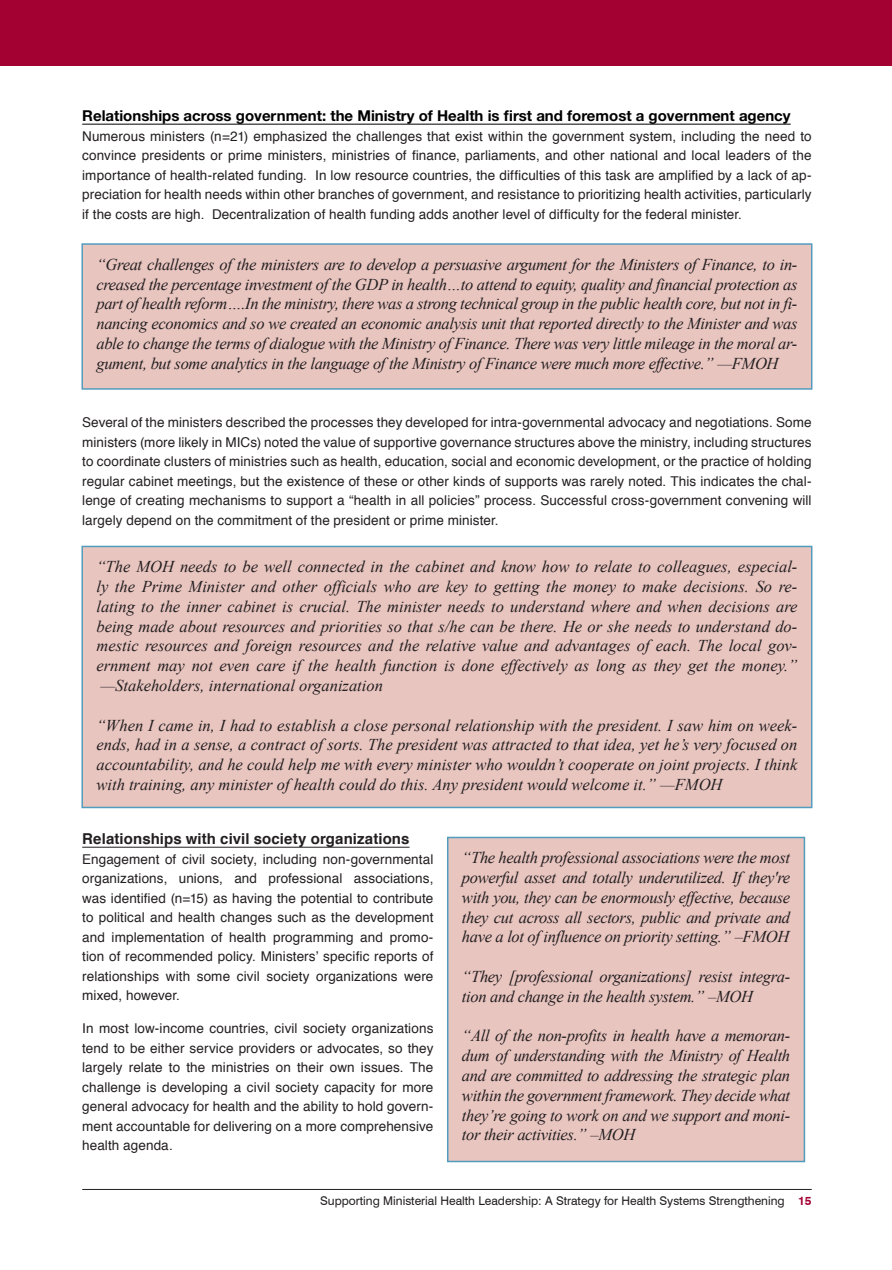
<style>
.page{position:relative;width:892px;height:1270px;background:#fff}
.page>*{position:absolute;margin:0;border:0;box-sizing:border-box;transform-origin:0 0}
.Pull_Quote_Large{font:italic 16.5px/19.8px "Times New Roman";letter-spacing:-.02em;color:#231f20;text-align:justify}
.Header_4{font:700 15px "Helvetica Neue LT";color:#000}
.Header_4-2{font:700 15px "Helvetica";letter-spacing:.005em;color:#231f20}
.Body{font:13.5px/19.5px "Helvetica";letter-spacing:.01em;color:#231f20;text-align:justify}
.t1{font:12px "Swiss 721 BT";color:#231f20}
.s1{font-weight:700;color:#a40133}
</style>
<div class="page">
<div style="left:0;top:0;width:891px;height:66px;background:#a40133"></div>
<hr style="left:82px;top:1189px;width:729px;height:1px;background:#231f20">
<hr style="left:82px;top:124px;width:708px;height:1px;background:#000">
<hr style="left:82px;top:847px;width:327px;height:1px;background:#231f20">
<div style="left:82px;top:244px;width:729px;height:145px;background:#e9c5c0"></div>
<div style="left:81px;top:243px;width:731px;height:147px;border:2px solid #529cbe"></div>
<div style="left:82px;top:546px;width:729px;height:261px;background:#e9c5c0"></div>
<div style="left:81px;top:546px;width:731px;height:262px;border:2px solid #529cbe"></div>
<div style="left:447px;top:837px;width:357px;height:324px;background:#e9c5c0"></div>
<div style="left:447px;top:837px;width:358px;height:325px;border:2px solid #529cbe"></div>
<p class="Header_4" style="left:82px;top:107px;width:709px">Relationships across government: the Ministry of Health is first and foremost a government agency</p>
<p class="Body" style="left:82px;top:127px;width:730px">Numerous ministers (n=21) emphasized the challenges that exist within the government system, including the need to convince presidents or prime ministers, ministries of finance, parliaments, and other national and local leaders of the importance of health-related funding. In low resource countries, the difficulties of this task are amplified by a lack of ap&shy;preciation for health needs within other branches of government, and resistance to prioritizing health activities, particularly if the costs are high. Decentralization of health funding adds another level of difficulty for the federal minister.</p>
<p class="Pull_Quote_Large" style="left:96px;top:254px;width:702px">“Great challenges of the ministers are to develop a persuasive argument for the Ministers of Finance, to in&shy;creased the percentage investment of the GDP in health…to attend to equity, quality and financial protection as part of health reform….In the ministry, there was a strong technical group in the public health core, but not in fi&shy;nancing economics and so we created an economic analysis unit that reported directly to the Minister and was able to change the terms of dialogue with the Ministry of Finance. There was very little mileage in the moral ar&shy;gument, but some analytics in the language of the Ministry of Finance were much more effective.” —FMOH</p>
<p class="Body" style="left:82px;top:413px;width:730px">Several of the ministers described the processes they developed for intra-governmental advocacy and negotiations. Some ministers (more likely in MICs) noted the value of supportive governance structures above the ministry, including structures to coordinate clusters of ministries such as health, education, social and economic development, or the practice of holding regular cabinet meetings, but the existence of these or other kinds of supports was rarely noted. This indicates the chal&shy;lenge of creating mechanisms to support a “health in all policies” process. Successful cross-government convening will largely depend on the commitment of the president or prime minister.</p>
<p class="Pull_Quote_Large" style="left:96px;top:557px;width:702px">“The MOH needs to be well connected in the cabinet and know how to relate to colleagues, especial&shy;ly the Prime Minister and other officials who are key to getting the money to make decisions. So re&shy;lating to the inner cabinet is crucial. The minister needs to understand where and when decisions are being made about resources and priorities so that s/he can be there. He or she needs to understand do&shy;mestic resources and foreign resources and the relative value and advantages of each. The local gov&shy;ernment may not even care if the health function is done effectively as long as they get the money.” —Stakeholders, international organization</p>
<p class="Pull_Quote_Large" style="left:96px;top:715px;width:702px">“When I came in, I had to establish a close personal relationship with the president. I saw him on week&shy;ends, had in a sense, a contract of sorts. The president was attracted to that idea, yet he’s very focused on accountability, and he could help me with every minister who wouldn’t cooperate on joint projects. I think with training, any minister of health could do this. Any president would welcome it.” —FMOH</p>
<p class="Header_4-2" style="left:82px;top:827px;width:329px">Relationships with civil society organizations</p>
<p class="Body" style="left:82px;top:850px;width:353px">Engagement of civil society, including non-governmental organizations, unions, and professional associations, was identified (n=15) as having the potential to contribute to political and health changes such as the development and implementation of health programming and promo&shy;tion of recommended policy. Ministers’ specific reports of relationships with some civil society organizations were mixed, however.</p>
<p class="Body" style="left:82px;top:1019px;width:352px">In most low-income countries, civil society organizations tend to be either service providers or advocates, so they largely relate to the ministries on their own issues. The challenge is developing a civil society capacity for more general advocacy for health and the ability to hold govern&shy;ment accountable for delivering on a more comprehensive health agenda.</p>
<p class="Pull_Quote_Large" style="left:462px;top:848px;width:330px">“The health professional associations were the most powerful asset and totally underutilized. If they're with you, they can be enormously effective, because they cut across all sectors, public and private and have a lot of influence on priority setting.” –FMOH</p>
<p class="Pull_Quote_Large" style="left:462px;top:967px;width:329px">“They [professional organizations] resist integra&shy;tion and change in the health system.” –MOH</p>
<p class="Pull_Quote_Large" style="left:462px;top:1026px;width:330px">“All of the non-profits in health have a memoran&shy;dum of understanding with the Ministry of Health and are committed to addressing the strategic plan within the government framework. They decide what they’re going to work on and we support and moni&shy;tor their activities.” –MOH</p>
<p class="t1" style="left:320px;top:1193px;width:493px">Supporting Ministerial Health Leadership: A Strategy for Health Systems Strengthening <span class="s1">15</span></p>
</div>
